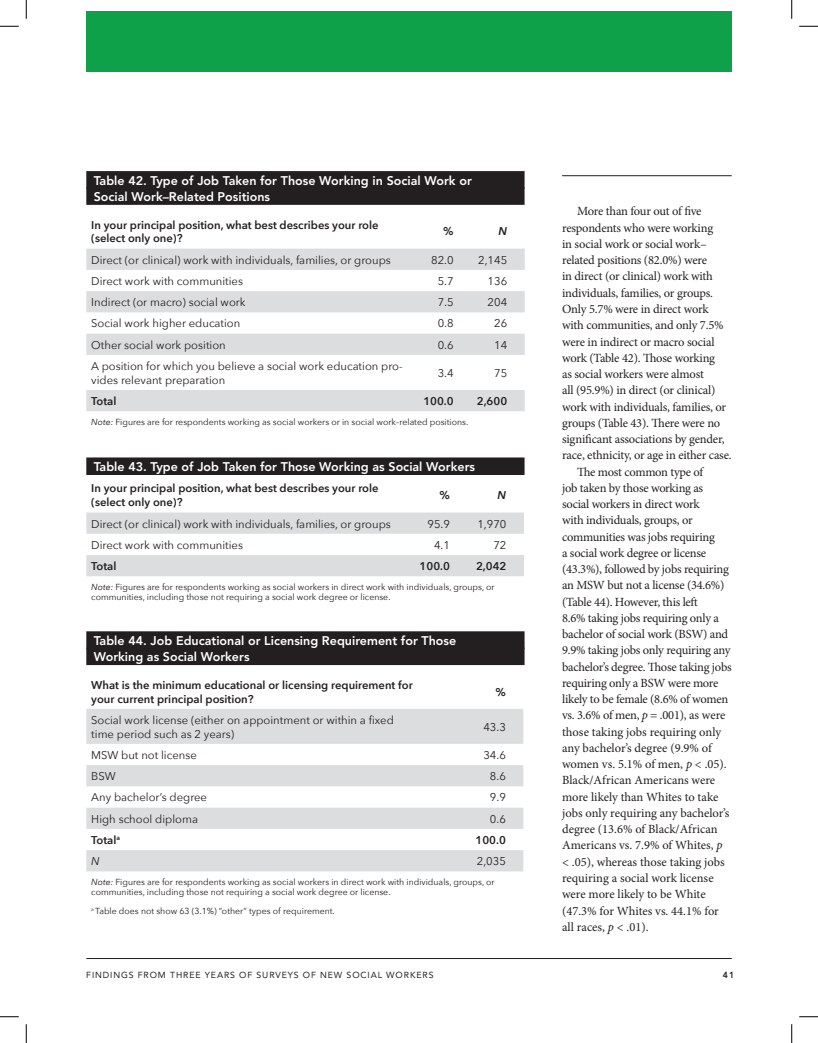
<style>
.page{position:relative;width:818px;height:1043px;background:#fff}
.page>*{position:absolute;margin:0;border:0;box-sizing:border-box;transform-origin:0 0}
.t1{font:12.5px "Minion Pro";letter-spacing:-.015em;color:#231f20}
.t2{font:800 12.5px/16.2px "Avenir LT Std";color:#fff}
.t3{font:11.25px/13.8px "Avenir Next";color:#231f20}
.t4{font:600 11.25px/13.8px "Avenir Next";color:#231f20}
.t5{font:italic 600 11.25px "Avenir Next";color:#231f20}
.t6{font:italic 11.25px "Avenir Next";color:#231f20}
.t7{font:8.75px/10px "Avenir Next";color:#231f20}
.t8{font:8.75px "Avenir LT Std";letter-spacing:.1em;color:#231f20}
.t9{font:800 8.75px "Avenir LT Std";color:#231f20}
.s1{font-style:italic}
</style>
<div class="page">
<hr style="left:86px;top:958px;width:645px;height:1px;background:#231f20">
<div style="left:86px;top:11px;width:645px;height:60px;background:#0fa14a"></div>
<hr style="left:562px;top:175px;width:169px;height:1px;background:#231f20">
<div style="left:86px;top:171px;width:438px;height:18px;background:#231f20"></div>
<div style="left:86px;top:187px;width:438px;height:18px;background:#231f20"></div>
<div style="left:86px;top:457px;width:438px;height:18px;background:#231f20"></div>
<div style="left:86px;top:631px;width:438px;height:18px;background:#231f20"></div>
<div style="left:86px;top:647px;width:438px;height:18px;background:#231f20"></div>
<svg style="left:86px;top:249px;width:438px;height:162px;fill:#dedfe1"></svg>
<svg style="left:86px;top:512px;width:438px;height:64px"></svg>
<svg style="left:86px;top:709px;width:437px;height:162px;fill:#dcdddf"></svg>
<svg style="left:0;top:25px;width:19px;height:2px"></svg>
<svg style="left:799px;top:25px;width:19px;height:2px"></svg>
<svg style="left:0;top:1016px;width:19px;height:1px"></svg>
<svg style="left:799px;top:1016px;width:19px;height:1px"></svg>
<svg style="left:25px;top:0;width:2px;height:19px"></svg>
<svg style="left:25px;top:1024px;width:2px;height:18px"></svg>
<svg style="left:791px;top:0;width:1px;height:19px"></svg>
<svg style="left:791px;top:1024px;width:1px;height:18px"></svg>
<p class="t2" style="left:94px;top:172px;width:379px">Table 42. Type of Job Taken for Those Working in Social Work or<br>Social Work–Related Positions</p>
<p class="t4" style="left:91px;top:217px;width:289px">In your principal position, what best describes your role (select only one)?</p>
<p class="t4" style="left:443px;top:224px;width:12px">%</p>
<p class="t5" style="left:498px;top:222px;width:10px">N</p>
<p class="t3" style="left:91px;top:252px;width:301px">Direct (or clinical) work with individuals, families, or groups</p>
<p class="t3" style="left:431px;top:252px;width:24px">82.0</p>
<p class="t3" style="left:478px;top:252px;width:31px">2,145</p>
<p class="t3" style="left:91px;top:273px;width:153px">Direct work with communities</p>
<p class="t3" style="left:438px;top:273px;width:17px">5.7</p>
<p class="t3" style="left:487px;top:273px;width:21px">136</p>
<p class="t3" style="left:91px;top:295px;width:156px">Indirect (or macro) social work</p>
<p class="t3" style="left:438px;top:295px;width:17px">7.5</p>
<p class="t3" style="left:487px;top:295px;width:21px">204</p>
<p class="t3" style="left:91px;top:316px;width:150px">Social work higher education</p>
<p class="t3" style="left:438px;top:316px;width:17px">0.8</p>
<p class="t3" style="left:494px;top:316px;width:15px">26</p>
<p class="t3" style="left:91px;top:337px;width:136px">Other social work position</p>
<p class="t3" style="left:438px;top:337px;width:17px">0.6</p>
<p class="t3" style="left:494px;top:337px;width:15px">14</p>
<p class="t3" style="left:91px;top:358px;width:313px">A position for which you believe a social work education pro&shy;vides relevant preparation</p>
<p class="t3" style="left:438px;top:365px;width:17px">3.4</p>
<p class="t3" style="left:494px;top:365px;width:15px">75</p>
<p class="t4" style="left:91px;top:394px;width:27px">Total</p>
<p class="t4" style="left:423px;top:394px;width:32px">100.0</p>
<p class="t4" style="left:477px;top:394px;width:32px">2,600</p>
<p class="t7" style="left:91px;top:416px;width:378px"><span class="s1">Note:</span> Figures are for respondents working as social workers or in social work–related positions.</p>
<p class="t2" style="left:94px;top:459px;width:383px">Table 43. Type of Job Taken for Those Working as Social Workers</p>
<p class="t4" style="left:91px;top:481px;width:289px">In your principal position, what best describes your role (select only one)?</p>
<p class="t4" style="left:439px;top:488px;width:12px">%</p>
<p class="t5" style="left:497px;top:486px;width:10px">N</p>
<p class="t3" style="left:91px;top:516px;width:301px">Direct (or clinical) work with individuals, families, or groups</p>
<p class="t3" style="left:427px;top:516px;width:24px">95.9</p>
<p class="t3" style="left:477px;top:516px;width:31px">1,970</p>
<p class="t3" style="left:91px;top:537px;width:153px">Direct work with communities</p>
<p class="t3" style="left:434px;top:537px;width:17px">4.1</p>
<p class="t3" style="left:493px;top:537px;width:15px">72</p>
<p class="t4" style="left:91px;top:559px;width:27px">Total</p>
<p class="t4" style="left:419px;top:559px;width:32px">100.0</p>
<p class="t4" style="left:476px;top:559px;width:32px">2,042</p>
<p class="t7" style="left:91px;top:581px;width:405px"><span class="s1">Note:</span> Figures are for respondents working as social workers in direct work with individuals, groups, or communities, including those not requiring a social work degree or license.</p>
<p class="t2" style="left:94px;top:632px;width:364px">Table 44. Job Educational or Licensing Requirement for Those<br>Working as Social Workers</p>
<p class="t4" style="left:91px;top:677px;width:323px">What is the minimum educational or licensing requirement for your current principal position?</p>
<p class="t4" style="left:495px;top:684px;width:12px">%</p>
<p class="t3" style="left:91px;top:712px;width:304px">Social work license (either on appointment or within a fixed time period such as 2 years)</p>
<p class="t3" style="left:483px;top:719px;width:24px">43.3</p>
<p class="t3" style="left:91px;top:747px;width:107px">MSW but not license</p>
<p class="t3" style="left:483px;top:747px;width:24px">34.6</p>
<p class="t3" style="left:91px;top:768px;width:26px">BSW</p>
<p class="t3" style="left:490px;top:768px;width:17px">8.6</p>
<p class="t3" style="left:91px;top:790px;width:117px">Any bachelor’s degree</p>
<p class="t3" style="left:490px;top:790px;width:17px">9.9</p>
<p class="t3" style="left:91px;top:811px;width:108px">High school diploma</p>
<p class="t3" style="left:490px;top:811px;width:17px">0.6</p>
<p class="t4" style="left:91px;top:832px;width:30px">Total<sup>a</sup></p>
<p class="t4" style="left:475px;top:832px;width:32px">100.0</p>
<p class="t6" style="left:91px;top:851px;width:10px">N</p>
<p class="t3" style="left:477px;top:853px;width:31px">2,035</p>
<p class="t7" style="left:91px;top:876px;width:405px"><span class="s1">Note:</span> Figures are for respondents working as social workers in direct work with individuals, groups, or communities, including those not requiring a social work degree or license.</p>
<p class="t7" style="left:91px;top:905px;width:245px"><sup>a</sup> Table does not show 63 (3.1%) “other” types of requirement.</p>
<p class="t1" style="left:577px;top:203px;width:126px">More than four out of five</p>
<p class="t1" style="left:562px;top:219px;width:153px">respondents who were working</p>
<p class="t1" style="left:562px;top:235px;width:146px">in social work or social work–</p>
<p class="t1" style="left:562px;top:252px;width:147px">related positions (82.0%) were</p>
<p class="t1" style="left:562px;top:268px;width:152px">in direct (or clinical) work with</p>
<p class="t1" style="left:562px;top:284px;width:152px">individuals, families, or groups.</p>
<p class="t1" style="left:562px;top:300px;width:148px">Only 5.7% were in direct work</p>
<p class="t1" style="left:562px;top:317px;width:163px">with communities, and only 7.5%</p>
<p class="t1" style="left:562px;top:333px;width:154px">were in indirect or macro social</p>
<p class="t1" style="left:562px;top:349px;width:154px">work (Table 42). Those working</p>
<p class="t1" style="left:562px;top:365px;width:143px">as social workers were almost</p>
<p class="t1" style="left:562px;top:382px;width:155px">all (95.9%) in direct (or clinical)</p>
<p class="t1" style="left:562px;top:398px;width:166px">work with individuals, families, or</p>
<p class="t1" style="left:562px;top:414px;width:160px">groups (Table 43). There were no</p>
<p class="t1" style="left:562px;top:430px;width:164px">significant associations by gender,</p>
<p class="t1" style="left:562px;top:447px;width:171px">race, ethnicity, or age in either case.</p>
<p class="t1" style="left:577px;top:463px;width:128px">The most common type of</p>
<p class="t1" style="left:562px;top:479px;width:143px">job taken by those working as</p>
<p class="t1" style="left:562px;top:495px;width:139px">social workers in direct work</p>
<p class="t1" style="left:562px;top:512px;width:132px">with individuals, groups, or</p>
<p class="t1" style="left:562px;top:528px;width:154px">communities was jobs requiring</p>
<p class="t1" style="left:562px;top:544px;width:145px">a social work degree or license</p>
<p class="t1" style="left:562px;top:560px;width:168px">(43.3%), followed by jobs requiring</p>
<p class="t1" style="left:562px;top:577px;width:164px">an MSW but not a license (34.6%)</p>
<p class="t1" style="left:562px;top:593px;width:137px">(Table 44). However, this left</p>
<p class="t1" style="left:562px;top:609px;width:158px">8.6% taking jobs requiring only a</p>
<p class="t1" style="left:562px;top:625px;width:168px">bachelor of social work (BSW) and</p>
<p class="t1" style="left:562px;top:642px;width:170px">9.9% taking jobs only requiring any</p>
<p class="t1" style="left:562px;top:658px;width:171px">bachelor’s degree. Those taking jobs</p>
<p class="t1" style="left:562px;top:674px;width:158px">requiring only a BSW were more</p>
<p class="t1" style="left:562px;top:690px;width:168px">likely to be female (8.6% of women</p>
<p class="t1" style="left:562px;top:707px;width:165px">vs. 3.6% of men, <span class="s1">p</span> = .001), as were</p>
<p class="t1" style="left:562px;top:723px;width:161px">those taking jobs requiring only</p>
<p class="t1" style="left:562px;top:739px;width:151px">any bachelor’s degree (9.9% of</p>
<p class="t1" style="left:562px;top:755px;width:166px">women vs. 5.1% of men, <span class="s1">p</span> &lt; .05).</p>
<p class="t1" style="left:562px;top:772px;width:154px">Black/African Americans were</p>
<p class="t1" style="left:562px;top:788px;width:158px">more likely than Whites to take</p>
<p class="t1" style="left:562px;top:804px;width:169px">jobs only requiring any bachelor’s</p>
<p class="t1" style="left:562px;top:820px;width:157px">degree (13.6% of Black/African</p>
<p class="t1" style="left:562px;top:837px;width:162px">Americans vs. 7.9% of Whites, <span class="s1">p</span></p>
<p class="t1" style="left:562px;top:853px;width:164px">&lt; .05), whereas those taking jobs</p>
<p class="t1" style="left:562px;top:869px;width:153px">requiring a social work license</p>
<p class="t1" style="left:562px;top:885px;width:145px">were more likely to be White</p>
<p class="t1" style="left:562px;top:902px;width:158px">(47.3% for Whites vs. 44.1% for</p>
<p class="t1" style="left:562px;top:918px;width:88px">all races, <span class="s1">p</span> &lt; .01).</p>
<p class="t8" style="left:86px;top:970px;width:349px">FINDINGS FROM THREE YEARS OF SURVEYS OF NEW SOCIAL WORKERS</p>
<p class="t9" style="left:723px;top:970px;width:13px">41</p>
</div>
